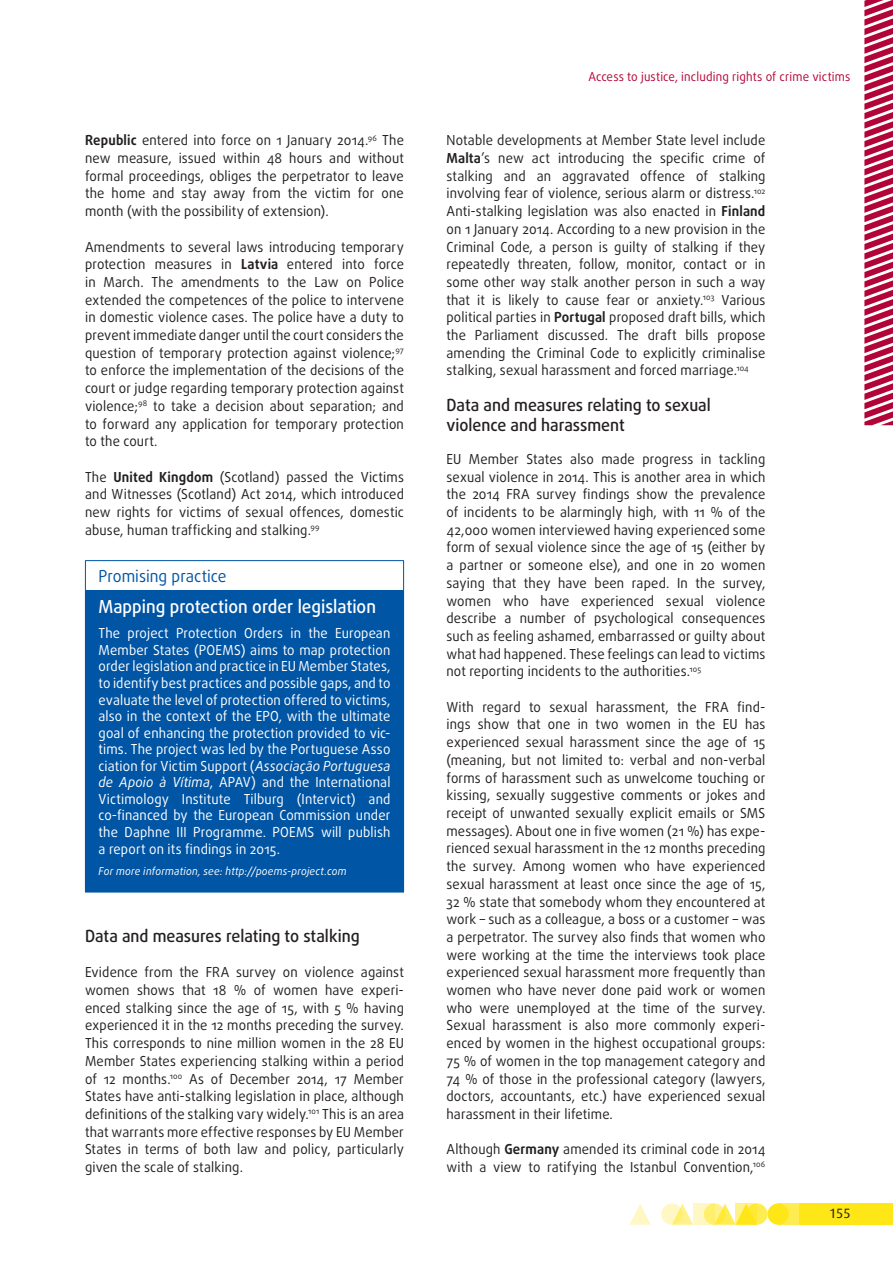
<style>
.page{position:relative;width:893px;height:1263px;background:#fff}
.page>*{position:absolute;margin:0;border:0;box-sizing:border-box;transform-origin:0 0}
.PROMISING_title{font:500 18px "Daxline Pro";color:#fff;scale:.95 1}
.title_small{font:500 16.8px/20.1px "Daxline Pro";color:#231f20;scale:.95 1}
.PROMISING_super{font:16.5px "Daxline Pro";color:#0155a5;scale:.95 1}
.body{font:13.8px/17.7px "Daxline Pro";letter-spacing:.01em;color:#231f20;text-align:justify;scale:.95 1}
.PROMISING_body{font:13.8px/16.5px "Daxline Pro";letter-spacing:.015em;color:#fff;text-align:justify;scale:.95 1}
.t1{font:13.5px "Dax";color:#231f20}
.t2{font:12.3px "Daxline Pro";letter-spacing:.015em;color:#b30437;scale:.95 1}
.PROMISING_more_info{font:italic 10.8px "Daxline Pro";letter-spacing:.02em;color:#fff;scale:.95 1}
.s1{font-weight:700}
.s2{font-style:italic}
</style>
<div class="page">
<div style="left:746px;top:1203px;width:21px;height:22px;background:#ffec50;border-radius:50%"></div>
<div style="left:778px;top:1203px;width:21px;height:22px;background:#ffec50"></div>
<div style="left:799px;top:1203px;width:94px;height:22px;background:#ffe616"></div>
<svg style="left:675px;top:1203px;width:18px;height:22px"></svg>
<svg style="left:629px;top:1204px;width:22px;height:21px"></svg>
<div style="left:767px;top:1203px;width:22px;height:22px;background:#ffe616;border-radius:50%"></div>
<svg style="left:718px;top:1203px;width:18px;height:22px"></svg>
<svg style="left:704px;top:1203px;width:21px;height:22px"></svg>
<svg style="left:661px;top:1203px;width:21px;height:22px"></svg>
<svg style="left:736px;top:1203px;width:21px;height:22px"></svg>
<svg style="left:693px;top:1203px;width:21px;height:22px"></svg>
<svg style="left:864px;top:0;width:29px;height:425px"></svg>
<div style="left:85px;top:591px;width:319px;height:301px;background:#0155a5"></div>
<svg style="left:85px;top:561px;width:1px;height:29px"></svg>
<svg style="left:403px;top:561px;width:1px;height:29px"></svg>
<hr style="left:85px;top:560px;width:319px;height:1px;background:#0155a5">
<hr style="left:85px;top:590px;width:319px;height:1px;background:#0155a5">
<hr style="left:85px;top:892px;width:319px;height:1px;background:#0155a5">
<p class="body" style="left:85px;top:132px;width:337px"><span class="s1">Republic</span> entered into force on 1 January 2014.<sup>96</sup> The new measure, issued within 48 hours and without formal proceedings, obliges the perpetrator to leave the home and stay away from the victim for one month (with the possibility of extension).</p>
<p class="body" style="left:85px;top:238px;width:337px">Amendments to several laws introducing temporary protection measures in <span class="s1">Latvia</span> entered into force in March. The amendments to the Law on Police extended the competences of the police to intervene in domestic violence cases. The police have a duty to prevent immediate danger until the court considers the question of temporary protection against violence;<sup>97 </sup>to enforce the implementation of the decisions of the court or judge regarding temporary protection against violence;<sup>98</sup> to take a decision about separation; and to forward any application for temporary protection to the court.</p>
<p class="body" style="left:85px;top:468px;width:337px">The <span class="s1">United Kingdom</span> (Scotland) passed the Victims and Witnesses (Scotland) Act 2014, which introduced new rights for victims of sexual offences, domestic abuse, human trafficking and stalking.<sup>99</sup></p>
<p class="PROMISING_super" style="left:99px;top:565px;width:136px">Promising practice</p>
<p class="PROMISING_title" style="left:99px;top:595px;width:294px">Mapping protection order legislation</p>
<p class="PROMISING_body" style="left:99px;top:625px;width:309px">The project Protection Orders in the European Member States (POEMS) aims to map protection order legislation and practice in EU Member States, to identify best practices and possible gaps, and to evaluate the level of protection offered to victims, also in the context of the EPO, with the ultimate goal of enhancing the protection provided to vic&shy;tims. The project was led by the Portuguese Asso ciation for Victim Support (<span class="s2">Associação Portuguesa de Apoio à Vítima</span>, APAV) and the International Victimology Institute Tilburg (Intervict) and co-financed by the European Commission under the Daphne III Programme. POEMS will publish a report on its findings in 2015.</p>
<p class="PROMISING_more_info" style="left:99px;top:864px;width:263px">For more information, see: http://poems-project.com</p>
<p class="title_small" style="left:85px;top:926px;width:291px">Data and measures relating to stalking</p>
<p class="body" style="left:85px;top:963px;width:337px">Evidence from the FRA survey on violence against women shows that 18 % of women have experi&shy;enced stalking since the age of 15, with 5 % having experienced it in the 12 months preceding the survey.<br>This corresponds to nine million women in the 28 EU Member States experiencing stalking within a period of 12 months.<sup>100</sup> As of December 2014, 17 Member States have anti-stalking legislation in place, although definitions of the stalking vary widely.<sup>101</sup> This is an area that warrants more effective responses by EU Member States in terms of both law and policy, particularly given the scale of stalking.</p>
<p class="t2" style="left:588px;top:68px;width:277px">Access to justice, including rights of crime victims</p>
<p class="body" style="left:446px;top:132px;width:337px">Notable developments at Member State level include <span class="s1">Malta</span>’s new act introducing the specific crime of stalking and an aggravated offence of stalking involving fear of violence, serious alarm or distress.<sup>102<br></sup>Anti-stalking legislation was also enacted in <span class="s1">Finland </span>on 1 January 2014. According to a new provision in the Criminal Code, a person is guilty of stalking if they repeatedly threaten, follow, monitor, contact or in some other way stalk another person in such a way that it is likely to cause fear or anxiety.<sup>103</sup> Various political parties in <span class="s1">Portugal</span> proposed draft bills, which the Parliament discussed. The draft bills propose amending the Criminal Code to explicitly criminalise stalking, sexual harassment and forced marriage.<sup>104</sup></p>
<p class="title_small" style="left:446px;top:395px;width:280px">Data and measures relating to sexual violence and harassment</p>
<p class="body" style="left:446px;top:450px;width:337px">EU Member States also made progress in tackling sexual violence in 2014. This is another area in which the 2014 FRA survey findings show the prevalence of incidents to be alarmingly high, with 11 % of the 42,000 women interviewed having experienced some form of sexual violence since the age of 15 (either by a partner or someone else), and one in 20 women saying that they have been raped. In the survey, women who have experienced sexual violence describe a number of psychological consequences such as feeling ashamed, embarrassed or guilty about what had happened. These feelings can lead to victims not reporting incidents to the authorities.<sup>105</sup></p>
<p class="body" style="left:446px;top:698px;width:337px">With regard to sexual harassment, the FRA find&shy;ings show that one in two women in the EU has experienced sexual harassment since the age of 15 (meaning, but not limited to: verbal and non-verbal forms of harassment such as unwelcome touching or kissing, sexually suggestive comments or jokes and receipt of unwanted sexually explicit emails or SMS messages). About one in five women (21 %) has expe&shy;rienced sexual harassment in the 12 months preceding the survey. Among women who have experienced sexual harassment at least once since the age of 15, 32 % state that somebody whom they encountered at work – such as a colleague, a boss or a customer – was a perpetrator. The survey also finds that women who were working at the time the interviews took place experienced sexual harassment more frequently than women who have never done paid work or women who were unemployed at the time of the survey.<br>Sexual harassment is also more commonly experi&shy;enced by women in the highest occupational groups:<br>75 % of women in the top management category and 74 % of those in the professional category (lawyers, doctors, accountants, etc.) have experienced sexual harassment in their lifetime.</p>
<p class="body" style="left:446px;top:1141px;width:337px">Although <span class="s1">Germany</span> amended its criminal code in 2014 with a view to ratifying the Istanbul Convention,<sup>106</sup></p>
<p class="t1" style="left:829px;top:1206px;width:23px">155</p>
</div>
